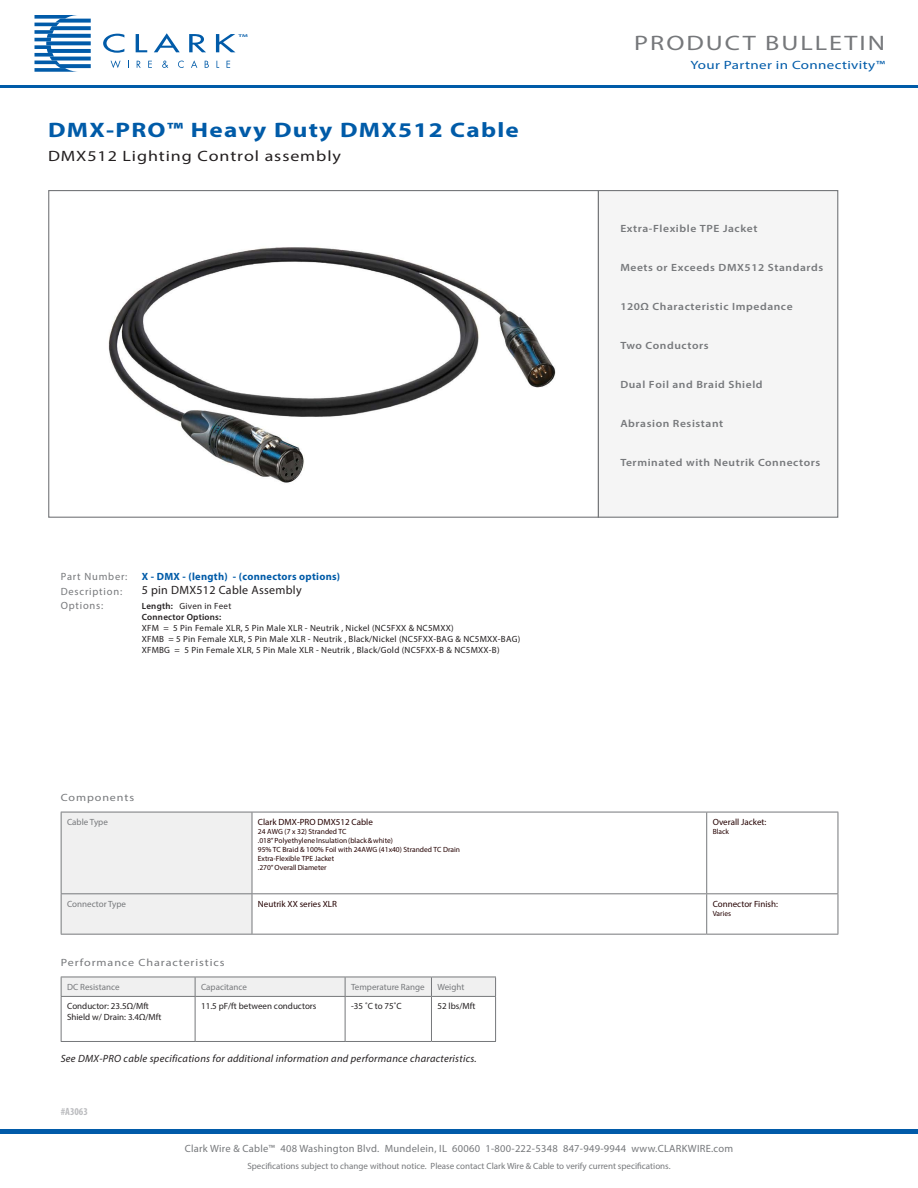
<style>
.page{position:relative;width:918px;height:1188px;background:#fff}
.page>*{position:absolute;margin:0;border:0;box-sizing:border-box;transform-origin:0 0}
.HEADER__Description{font:700 21px "Myriad Pro";letter-spacing:.05em;color:#005ba8;scale:1.2 1}
.t1{font:21px "Myriad Pro";letter-spacing:.075em;color:#76787b;scale:1.25 1}
.HEADER__Description-2{font:15px "Myriad Pro";letter-spacing:.05em;color:#231f20;scale:1.2 1}
.t2{font:12px "Myriad Pro";letter-spacing:.025em;color:#015ba9;scale:1.25 1}
.t3{font:12px "Myriad Pro";letter-spacing:.025em;color:#231f20}
.HEADER__Bullets{font:600 10.5px "Myriad Pro";letter-spacing:.05em;color:#76787b;scale:1.1 1}
.TABLE__Headers{font:10.5px "Myriad Pro";letter-spacing:.025em;color:#76787b}
.Fine_Print__see_coax{font:italic 10.5px "Myriad Pro";letter-spacing:.025em;color:#231f20}
.TABLE__Headers-2{font:10.5px "Myriad Pro";letter-spacing:.075em;color:#76787b;scale:1.15 1}
.OVERVIEW__Type{font:700 10.5px "Myriad Pro";letter-spacing:.025em;color:#005ba8}
.OVERVIEW__Type-2{font:10.5px "Myriad Pro";letter-spacing:.075em;color:#76787b}
.t4{font:10.5px "Myriad Pro";letter-spacing:.075em;color:#77787b}
.Spec_Number___Revisi{font:700 condensed 10.5px "Myriad Pro";color:#bcbdc0}
.PC_TABLE__Data{font:9px/10.9px "Myriad Pro";letter-spacing:.025em;color:#231f20}
.PC_TABLE__Type{font:9px "Myriad Pro";color:#76787b}
.MD_Table__Data{font:9px "Myriad Pro";color:#240000}
.PC_TABLE__Data-2{font:9px/10.4px "Myriad Pro";color:#231f20}
.MD_TABLE__Type{font:9px "Myriad Pro";color:#76787b}
.MD_Table__Data-2{font:7.5px/9px "Myriad Pro";color:#240000}
.t5{font:600 4.05px "Myriad Pro";color:#015ba9;scale:1.73 1}
.s1{color:#76787b}
.s2{font-weight:600}
</style>
<div class="page">
<hr style="left:0;top:85px;width:918px;height:3px;background:#005ba8">
<svg style="left:103px;top:34px;width:21px;height:19px"></svg>
<svg style="left:136px;top:34px;width:11px;height:18px"></svg>
<svg style="left:154px;top:33px;width:26px;height:19px"></svg>
<svg style="left:189px;top:34px;width:17px;height:18px"></svg>
<svg style="left:216px;top:34px;width:19px;height:18px"></svg>
<svg style="left:111px;top:60px;width:10px;height:8px"></svg>
<svg style="left:137px;top:61px;width:4px;height:7px"></svg>
<svg style="left:148px;top:61px;width:4px;height:7px"></svg>
<svg style="left:162px;top:61px;width:6px;height:7px"></svg>
<svg style="left:178px;top:61px;width:6px;height:7px"></svg>
<svg style="left:191px;top:60px;width:6px;height:8px"></svg>
<svg style="left:205px;top:61px;width:4px;height:7px"></svg>
<svg style="left:216px;top:61px;width:3px;height:7px"></svg>
<svg style="left:227px;top:61px;width:3px;height:7px"></svg>
<svg style="left:34px;top:15px;width:57px;height:57px"></svg>
<hr style="left:0;top:1130px;width:918px;height:4px;background:#015ba9">
<div style="left:62px;top:813px;width:190px;height:121px;background:#f0f0f0"></div>
<hr style="left:61px;top:893px;width:191px;height:1px;background:#76787b">
<hr style="left:252px;top:893px;width:455px;height:1px;background:#76787b">
<hr style="left:707px;top:893px;width:131px;height:1px;background:#76787b">
<hr style="left:61px;top:812px;width:191px;height:1px;background:#76787b">
<hr style="left:61px;top:812px;width:1px;height:81px;background:#76787b">
<hr style="left:252px;top:812px;width:455px;height:1px;background:#76787b">
<hr style="left:252px;top:812px;width:1px;height:81px;background:#76787b">
<hr style="left:707px;top:812px;width:131px;height:1px;background:#76787b">
<hr style="left:706px;top:812px;width:1px;height:81px;background:#76787b">
<hr style="left:838px;top:812px;width:1px;height:81px;background:#76787b">
<hr style="left:61px;top:894px;width:1px;height:40px;background:#76787b">
<hr style="left:252px;top:894px;width:1px;height:40px;background:#76787b">
<hr style="left:706px;top:894px;width:1px;height:40px;background:#76787b">
<hr style="left:838px;top:894px;width:1px;height:40px;background:#76787b">
<hr style="left:61px;top:934px;width:191px;height:1px;background:#76787b">
<hr style="left:252px;top:934px;width:455px;height:1px;background:#76787b">
<hr style="left:707px;top:934px;width:131px;height:1px;background:#76787b">
<div style="left:598px;top:190px;width:240px;height:328px;background:#f5f5f5;border:1px solid #76787b"></div>
<hr style="left:195px;top:997px;width:1px;height:44px;background:#76787b">
<hr style="left:345px;top:997px;width:1px;height:44px;background:#76787b">
<hr style="left:431px;top:997px;width:1px;height:44px;background:#76787b">
<hr style="left:61px;top:997px;width:1px;height:44px;background:#76787b">
<hr style="left:495px;top:997px;width:1px;height:44px;background:#76787b">
<hr style="left:61px;top:1041px;width:134px;height:1px;background:#76787b">
<hr style="left:195px;top:1041px;width:150px;height:1px;background:#76787b">
<hr style="left:345px;top:1041px;width:86px;height:1px;background:#76787b">
<hr style="left:431px;top:1041px;width:65px;height:1px;background:#76787b">
<svg style="left:61px;top:977px;width:435px;height:19px"></svg>
<hr style="left:61px;top:996px;width:134px;height:1px;background:#76787b">
<hr style="left:195px;top:996px;width:150px;height:1px;background:#76787b">
<hr style="left:345px;top:996px;width:86px;height:1px;background:#76787b">
<hr style="left:431px;top:996px;width:65px;height:1px;background:#76787b">
<img style="left:108px;top:247px;width:448px;height:236px">
<p class="t5" style="left:238px;top:33px;width:7px">TM</p>
<p class="HEADER__Description" style="left:48px;top:118px;width:394px">DMX-PRO™ Heavy Duty DMX512 Cable</p>
<p class="HEADER__Description-2" style="left:48px;top:147px;width:246px">DMX512 Lighting Control assembly</p>
<p class="OVERVIEW__Type-2" style="left:61px;top:570px;width:68px">Part Number:</p>
<p class="OVERVIEW__Type" style="left:142px;top:570px;width:200px">X - DMX - (length) - (connectors options)</p>
<p class="OVERVIEW__Type-2" style="left:61px;top:585px;width:63px">Description:</p>
<p class="t4" style="left:61px;top:599px;width:44px">Options<span class="s1">:</span></p>
<p class="t3" style="left:142px;top:583px;width:161px">5 pin DMX512 Cable Assembly</p>
<p class="PC_TABLE__Data" style="left:142px;top:600px;width:380px"><span class="s2">Length:</span> Given in Feet<br><span class="s2">Connector Options:<br></span>XFM = 5 Pin Female XLR, 5 Pin Male XLR - Neutrik , Nickel (NC5FXX &amp; NC5MXX)<br>XFMB = 5 Pin Female XLR, 5 Pin Male XLR - Neutrik , Black/Nickel (NC5FXX-BAG &amp; NC5MXX-BAG)<br>XFMBG = 5 Pin Female XLR, 5 Pin Male XLR - Neutrik , Black/Gold (NC5FXX-B &amp; NC5MXX-B)</p>
<p class="TABLE__Headers-2" style="left:61px;top:791px;width:65px">Components</p>
<p class="MD_TABLE__Type" style="left:67px;top:816px;width:42px">Cable Type</p>
<p class="MD_Table__Data" style="left:258px;top:816px;width:117px">Clark DMX-PRO DMX512 Cable</p>
<p class="MD_Table__Data-2" style="left:258px;top:827px;width:204px">24 AWG (7 x 32) Stranded TC<br>.018” Polyethylene Insulation (black &amp; white)<br>95% TC Braid &amp; 100% Foil with 24AWG (41x40) Stranded TC Drain Extra-Flexible TPE Jacket<br>.270” Overall Diameter</p>
<h1 class="t1" style="left:634px;top:30px;width:202px">PRODUCT BULLETIN</h1>
<h3 class="t2" style="left:690px;top:58px;width:157px">Your Partner in Connectivity™</h3>
<p class="HEADER__Bullets" style="left:620px;top:222px;width:126px">Extra-Flexible TPE Jacket</p>
<p class="HEADER__Bullets" style="left:620px;top:261px;width:186px">Meets or Exceeds DMX512 Standards</p>
<p class="HEADER__Bullets" style="left:620px;top:300px;width:158px">120Ω Characteristic Impedance</p>
<p class="HEADER__Bullets" style="left:620px;top:339px;width:82px">Two Conductors</p>
<p class="HEADER__Bullets" style="left:620px;top:378px;width:131px">Dual Foil and Braid Shield</p>
<p class="HEADER__Bullets" style="left:620px;top:417px;width:95px">Abrasion Resistant</p>
<p class="HEADER__Bullets" style="left:620px;top:456px;width:183px">Terminated with Neutrik Connectors</p>
<p class="MD_Table__Data" style="left:713px;top:816px;width:55px">Overall Jacket:</p>
<p class="MD_Table__Data-2" style="left:713px;top:827px;width:18px">Black</p>
<p class="MD_TABLE__Type" style="left:67px;top:898px;width:61px">Connector Type</p>
<p class="MD_Table__Data" style="left:258px;top:898px;width:81px">Neutrik XX series XLR</p>
<p class="MD_Table__Data" style="left:713px;top:898px;width:67px">Connector Finish:</p>
<p class="MD_Table__Data-2" style="left:713px;top:908px;width:20px">Varies</p>
<p class="TABLE__Headers-2" style="left:61px;top:956px;width:144px">Performance Characteristics</p>
<p class="PC_TABLE__Type" style="left:67px;top:981px;width:54px">DC Resistance</p>
<p class="PC_TABLE__Type" style="left:201px;top:981px;width:47px">Capacitance</p>
<p class="PC_TABLE__Type" style="left:351px;top:981px;width:75px">Temperature Range</p>
<p class="PC_TABLE__Type" style="left:437px;top:981px;width:28px">Weight</p>
<p class="PC_TABLE__Data-2" style="left:67px;top:1001px;width:96px">Conductor: 23.5Ω/Mft<br>Shield w/ Drain: 3.4Ω/Mft</p>
<p class="PC_TABLE__Data-2" style="left:201px;top:1001px;width:117px">11.5 pF/ft between conductors</p>
<p class="PC_TABLE__Data" style="left:351px;top:1001px;width:52px">-35 ˚C to 75˚C</p>
<p class="PC_TABLE__Data" style="left:437px;top:1001px;width:39px">52 lbs/Mft</p>
<p class="Fine_Print__see_coax" style="left:61px;top:1052px;width:418px">See DMX-PRO cable specifications for additional information and performance characteristics.</p>
<p class="Spec_Number___Revisi" style="left:61px;top:1105px;width:29px">#A3063</p>
<p class="TABLE__Headers" style="left:185px;top:1142px;width:550px">Clark Wire &amp; Cable™ 408 Washington Blvd. Mundelein, IL 60060 1-800-222-5348 847-949-9944 www.CLARKWIRE.com</p>
<p class="PC_TABLE__Type" style="left:247px;top:1160px;width:425px">Specifications subject to change without notice. Please contact Clark Wire &amp; Cable to verify current specifications.</p>
</div>
